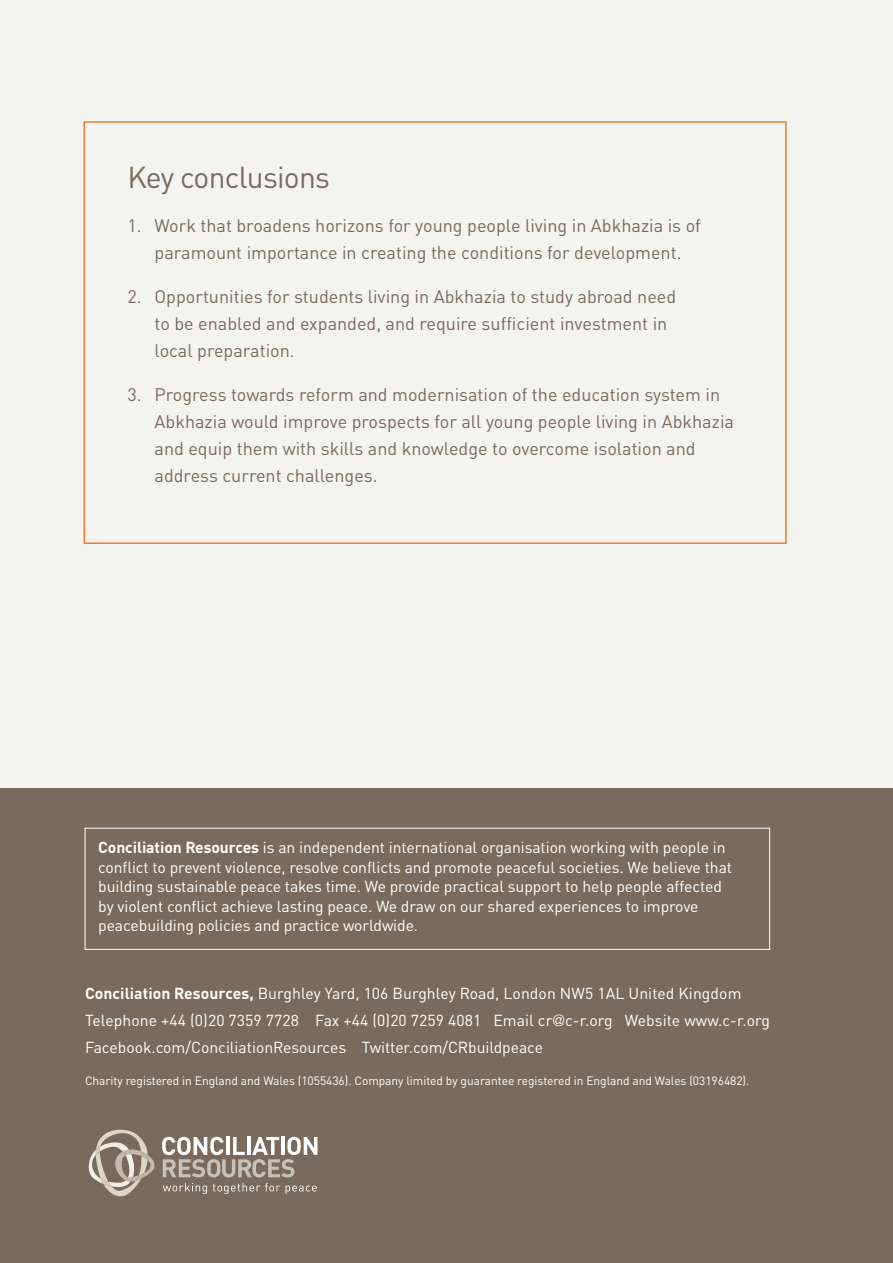
<style>
.page{position:relative;width:893px;height:1263px;background:#f3f3ef}
.page>*{position:absolute;margin:0;border:0;box-sizing:border-box;transform-origin:0 0}
.t1{font:30px "DIN Pro";letter-spacing:-.025em;color:#7a6a5d}
.t2{font:18px/27px "DIN Pro";color:#7a6a5d}
.t3{font:15.75px/19.5px "DIN Pro";letter-spacing:-.005em;color:#fff}
.t4{font:12px "DIN Pro";letter-spacing:-.005em;color:#fff}
.s1{font-weight:700}
.s2{font-family:"Helvetica Neue LT";font-weight:300}
</style>
<div class="page">
<div style="left:0;top:789px;width:893px;height:474px;background:#7a6a5d"></div>
<svg style="left:162px;top:1137px;width:155px;height:40px"></svg>
<svg style="left:163px;top:1183px;width:44px;height:11px"></svg>
<svg style="left:213px;top:1183px;width:67px;height:11px"></svg>
<svg style="left:286px;top:1185px;width:31px;height:9px"></svg>
<svg style="left:88px;top:1130px;width:67px;height:66px"></svg>
<div style="left:85px;top:828px;width:685px;height:122px;border:1px solid #fff"></div>
<div style="left:84px;top:121px;width:703px;height:423px;border:2px solid #f4792a"></div>
<h1 class="t1" style="left:128px;top:154px;width:204px">Key conclusions</h1>
<p class="t2" style="left:128px;top:210px;width:575px;text-align:center">1. Work that broadens horizons for young people living in Abkhazia is of paramount importance in creating the conditions for development.</p>
<p class="t2" style="left:155px;top:281px;width:523px;text-indent:-27px">2. Opportunities for students living in Abkhazia to study abroad need to be enabled and expanded, and require sufficient investment in local preparation.</p>
<p class="t2" style="left:155px;top:379px;width:581px;text-indent:-27px">3. Progress towards reform and modernisation of the education system in Abkhazia would improve prospects for all young people living in Abkhazia and equip them with skills and knowledge to overcome isolation and address current challenges.</p>
<p class="t3" style="left:98px;top:836px;width:635px"><span class="s1">Conciliation Resources</span> is an independent international organisation working with people in conflict to prevent violence, resolve conflicts and promote peaceful societies. We believe that building sustainable peace takes time. We provide practical support to help people affected by violent conflict achieve lasting peace. We draw on our shared experiences to improve peacebuilding policies and practice worldwide.</p>
<p class="t3" style="left:85px;top:978px;width:686px;line-height:27.3px"><span class="s1">Conciliation Resources,</span> Burghley Yard, 106 Burghley Road, London NW5 1AL United Kingdom<br>Telephone +44 (0)20 7359 7728 Fax +44 (0)20 7259 4081 Email cr<span class="s2">@</span>c-r.org Website www.c-r.org<br>Facebook.com/ConciliationResources Twitter.com/CRbuildpeace</p>
<p class="t4" style="left:85px;top:1071px;width:666px">Charity registered in England and Wales (1055436). Company limited by guarantee registered in England and Wales (03196482).</p>
</div>
